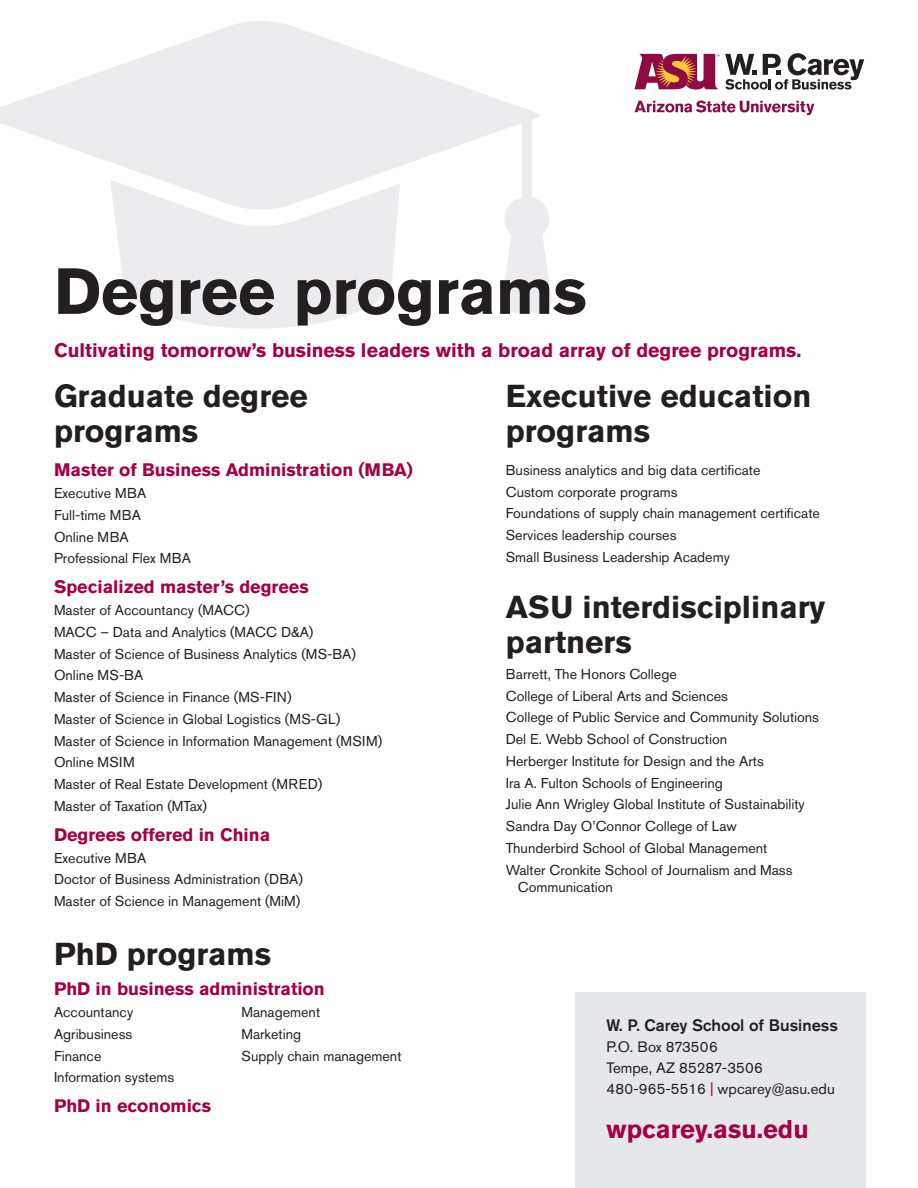
<style>
.page{position:relative;width:918px;height:1188px;background:#fff}
.page>*{position:absolute;margin:0;border:0;box-sizing:border-box;transform-origin:0 0}
.HEADLINE{font:700 64.5px "Akzidenz Grotesk Std";letter-spacing:-.005em;color:#231f20}
.t1{font:700 31.5px/34.5px "Akzidenz Grotesk Std";color:#231f20}
.t2{font:700 25.5px "Akzidenz Grotesk Std";color:#a30146}
.SUBHEAD{font:700 19.5px "Akzidenz Grotesk Std";color:#a30146}
.SUBHEAD-2{font:700 18px "Akzidenz Grotesk Std";color:#a30146}
.t3{font:500 16.5px "Akzidenz Grotesk Std";color:#231f20}
.t4{font:15px "Akzidenz Grotesk Std";color:#231f20}
.Degree_Programs{font:14.25px/17.2px "Akzidenz Grotesk Std";color:#231f20}
.s1{color:#a30146}
</style>
<div class="page">
<svg style="left:159px;top:313px;width:195px;height:16px"></svg>
<svg style="left:0;top:21px;width:552px;height:292px;fill:#ececee"></svg>
<svg style="left:634px;top:100px;width:180px;height:15px"></svg>
<svg style="left:634px;top:53px;width:230px;height:37px"></svg>
<div style="left:575px;top:993px;width:291px;height:195px;background:#e6e7e9"></div>
<p class="HEADLINE" style="left:54px;top:254px;width:534px">Degree programs</p>
<p class="SUBHEAD" style="left:54px;top:339px;width:749px">Cultivating tomorrow’s business leaders with a broad array of degree programs.</p>
<p class="t1" style="left:54px;top:379px;width:255px">Graduate degree</p>
<p class="t1" style="left:54px;top:414px;width:146px">programs</p>
<p class="SUBHEAD-2" style="left:54px;top:460px;width:360px">Master of Business Administration (MBA)</p>
<p class="Degree_Programs" style="left:54px;top:484px;width:94px">Executive MBA</p>
<p class="Degree_Programs" style="left:54px;top:506px;width:88px">Full-time MBA</p>
<p class="Degree_Programs" style="left:54px;top:528px;width:76px">Online MBA</p>
<p class="Degree_Programs" style="left:54px;top:550px;width:138px">Professional Flex MBA</p>
<p class="SUBHEAD-2" style="left:54px;top:577px;width:256px">Specialized master’s degrees</p>
<p class="Degree_Programs" style="left:54px;top:601px;width:197px">Master of Accountancy (MACC)</p>
<p class="Degree_Programs" style="left:54px;top:623px;width:261px">MACC – Data and Analytics (MACC D&amp;A)</p>
<p class="Degree_Programs" style="left:54px;top:645px;width:304px">Master of Science of Business Analytics (MS-BA)</p>
<p class="Degree_Programs" style="left:54px;top:667px;width:91px">Online MS-BA</p>
<p class="Degree_Programs" style="left:54px;top:688px;width:239px">Master of Science in Finance (MS-FIN)</p>
<p class="Degree_Programs" style="left:54px;top:710px;width:288px">Master of Science in Global Logistics (MS-GL)</p>
<p class="Degree_Programs" style="left:54px;top:732px;width:330px">Master of Science in Information Management (MSIM)</p>
<p class="Degree_Programs" style="left:54px;top:754px;width:82px">Online MSIM</p>
<p class="Degree_Programs" style="left:54px;top:775px;width:270px">Master of Real Estate Development (MRED)</p>
<p class="Degree_Programs" style="left:54px;top:797px;width:155px">Master of Taxation (MTax)</p>
<p class="SUBHEAD-2" style="left:54px;top:824px;width:218px">Degrees offered in China</p>
<p class="Degree_Programs" style="left:54px;top:849px;width:94px">Executive MBA</p>
<p class="Degree_Programs" style="left:54px;top:871px;width:250px">Doctor of Business Administration (DBA)</p>
<p class="Degree_Programs" style="left:54px;top:892px;width:248px">Master of Science in Management (MiM)</p>
<p class="t1" style="left:54px;top:937px;width:219px">PhD programs</p>
<p class="SUBHEAD-2" style="left:54px;top:979px;width:272px">PhD in business administration</p>
<p class="Degree_Programs" style="left:54px;top:1003px;width:81px">Accountancy</p>
<p class="Degree_Programs" style="left:242px;top:1003px;width:80px">Management</p>
<p class="Degree_Programs" style="left:54px;top:1025px;width:80px">Agribusiness</p>
<p class="Degree_Programs" style="left:242px;top:1025px;width:61px">Marketing</p>
<p class="Degree_Programs" style="left:54px;top:1047px;width:49px">Finance</p>
<p class="Degree_Programs" style="left:242px;top:1047px;width:162px">Supply chain management</p>
<p class="Degree_Programs" style="left:54px;top:1069px;width:122px">Information systems</p>
<p class="SUBHEAD-2" style="left:54px;top:1096px;width:159px">PhD in economics</p>
<p class="t1" style="left:506px;top:379px;width:307px">Executive education programs</p>
<p class="Degree_Programs" style="left:506px;top:461px;width:256px">Business analytics and big data certificate</p>
<p class="Degree_Programs" style="left:506px;top:483px;width:173px">Custom corporate programs</p>
<p class="Degree_Programs" style="left:506px;top:505px;width:316px">Foundations of supply chain management certificate</p>
<p class="Degree_Programs" style="left:506px;top:526px;width:172px">Services leadership courses</p>
<p class="Degree_Programs" style="left:506px;top:548px;width:226px">Small Business Leadership Academy</p>
<p class="t1" style="left:506px;top:590px;width:321px">ASU interdisciplinary partners</p>
<p class="Degree_Programs" style="left:506px;top:665px;width:172px">Barrett, The Honors College</p>
<p class="Degree_Programs" style="left:506px;top:687px;width:224px">College of Liberal Arts and Sciences</p>
<p class="Degree_Programs" style="left:506px;top:709px;width:315px">College of Public Service and Community Solutions</p>
<p class="Degree_Programs" style="left:506px;top:730px;width:223px">Del E. Webb School of Construction</p>
<p class="Degree_Programs" style="left:506px;top:752px;width:260px">Herberger Institute for Design and the Arts</p>
<p class="Degree_Programs" style="left:506px;top:774px;width:219px">Ira A. Fulton Schools of Engineering</p>
<p class="Degree_Programs" style="left:506px;top:796px;width:300px">Julie Ann Wrigley Global Institute of Sustainability</p>
<p class="Degree_Programs" style="left:506px;top:817px;width:233px">Sandra Day O’Connor College of Law</p>
<p class="Degree_Programs" style="left:506px;top:839px;width:263px">Thunderbird School of Global Management</p>
<p class="Degree_Programs" style="left:518px;top:861px;width:276px;text-indent:-12px">Walter Cronkite School of Journalism and Mass<br>Communication</p>
<p class="t3" style="left:606px;top:1016px;width:233px">W. P. Carey School of Business</p>
<p class="t4" style="left:606px;top:1038px;width:113px">P.O. Box 873506</p>
<p class="t4" style="left:606px;top:1059px;width:158px">Tempe, AZ 85287-3506</p>
<p class="t4" style="left:606px;top:1080px;width:230px">480-965-5516 <span class="s1">|</span> wpcarey@asu.edu</p>
<p class="t2" style="left:606px;top:1114px;width:204px">wpcarey.asu.edu</p>
</div>
